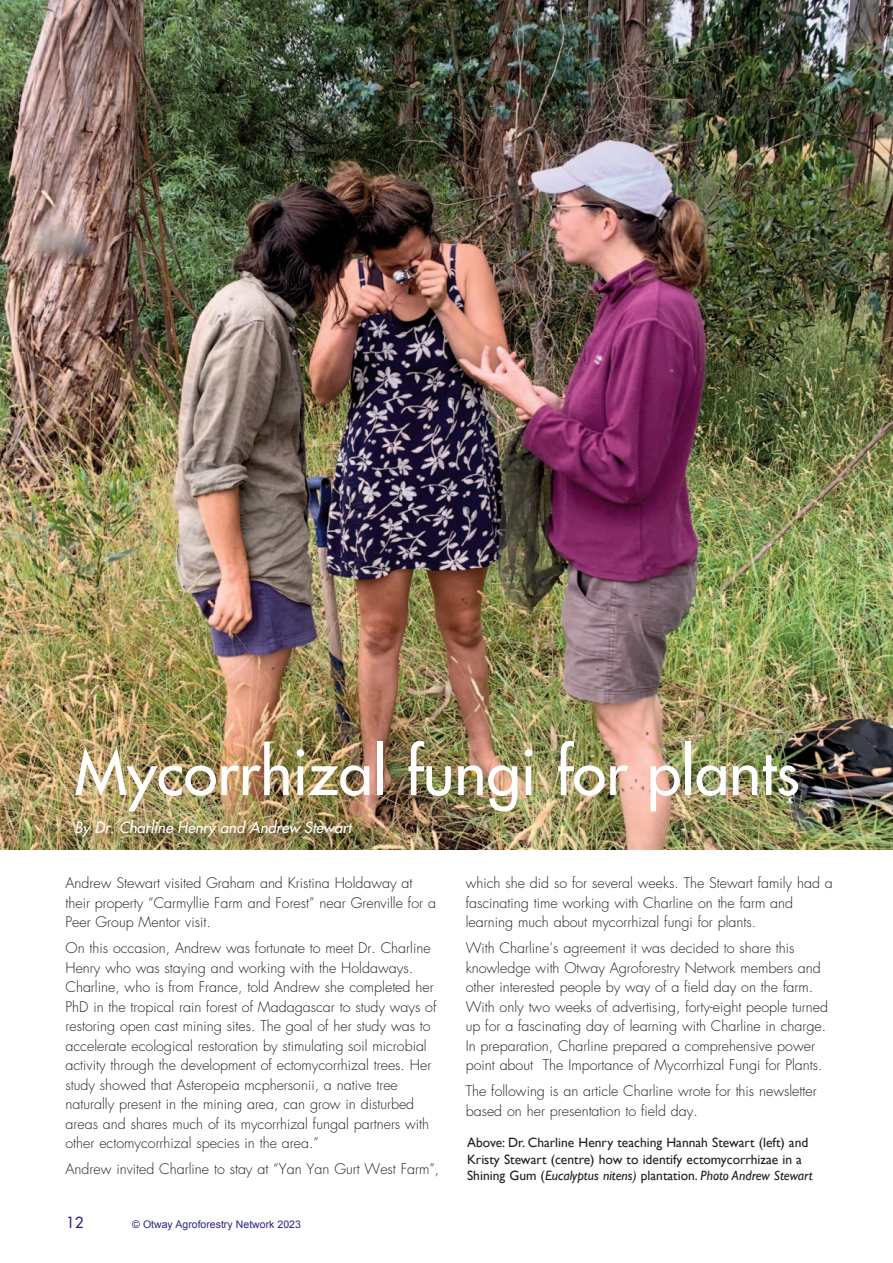
<style>
.page{position:relative;width:893px;height:1263px;background:#fff}
.page>*{position:absolute;margin:0;border:0;box-sizing:border-box;transform-origin:0 0}
.t1{font:500 61.5px "Futura Std";color:#fff}
.t2{font:italic 500 15px "Futura Std";color:#fff}
.t3{font:300 14.25px/19.5px "Futura Std";color:#231f20}
.t4{font:13.5px/16.5px "Gill Sans";color:#231f20}
.t5{font:10.5px "Arial";color:#292780}
.s1{font-style:italic}
</style>
<div class="page">
<img style="left:0;top:0;width:893px;height:850px">
<img style="left:66px;top:808px;width:325px;height:42px">
<p class="t1" style="left:75px;top:742px;width:726px">Mycorrhizal fungi for plants</p>
<p class="t2" style="left:75px;top:818px;width:278px">By Dr. Charline Henry and Andrew Stewart</p>
<p class="t3" style="left:65px;top:874px;width:372px">Andrew Stewart visited Graham and Kristina Holdaway at their property “Carmyllie Farm and Forest” near Grenville for a<br>Peer Group Mentor visit.</p>
<p class="t3" style="left:65px;top:939px;width:372px">On this occasion, Andrew was fortunate to meet Dr. Charline Henry who was staying and working with the Holdaways.<br>Charline, who is from France, told Andrew she completed her PhD in the tropical rain forest of Madagascar to study ways of restoring open cast mining sites. The goal of her study was to accelerate ecological restoration by stimulating soil microbial activity through the development of ectomycorrhizal trees. Her study showed that Asteropeia mcphersonii, a native tree naturally present in the mining area, can grow in disturbed areas and shares much of its mycorrhizal fungal partners with other ectomycorrhizal species in the area.”</p>
<p class="t3" style="left:65px;top:1160px;width:375px">Andrew invited Charline to stay at “Yan Yan Gurt West Farm”,</p>
<p class="t3" style="left:466px;top:874px;width:369px">which she did so for several weeks. The Stewart family had a fascinating time working with Charline on the farm and learning much about mycorrhizal fungi for plants.</p>
<p class="t3" style="left:466px;top:939px;width:364px">With Charline’s agreement it was decided to share this knowledge with Otway Agroforestry Network members and other interested people by way of a field day on the farm.<br>With only two weeks of advertising, forty-eight people turned up for a fascinating day of learning with Charline in charge.<br>In preparation, Charline prepared a comprehensive power point about The Importance of Mycorrhizal Fungi for Plants.</p>
<p class="t3" style="left:466px;top:1082px;width:352px">The following is an article Charline wrote for this newsletter based on her presentation to field day.</p>
<p class="t4" style="left:467px;top:1134px;width:347px">Above: Dr. Charline Henry teaching Hannah Stewart (left) and<br>Kristy Stewart (centre) how to identify ectomycorrhizae in a<br>Shining Gum (<span class="s1">Eucalyptus nitens)</span> plantation. <span class="s1">Photo Andrew Stewart</span></p>
<p class="t5" style="left:132px;top:1218px;width:170px">© Otway Agroforestry Network 2023</p>
</div>
